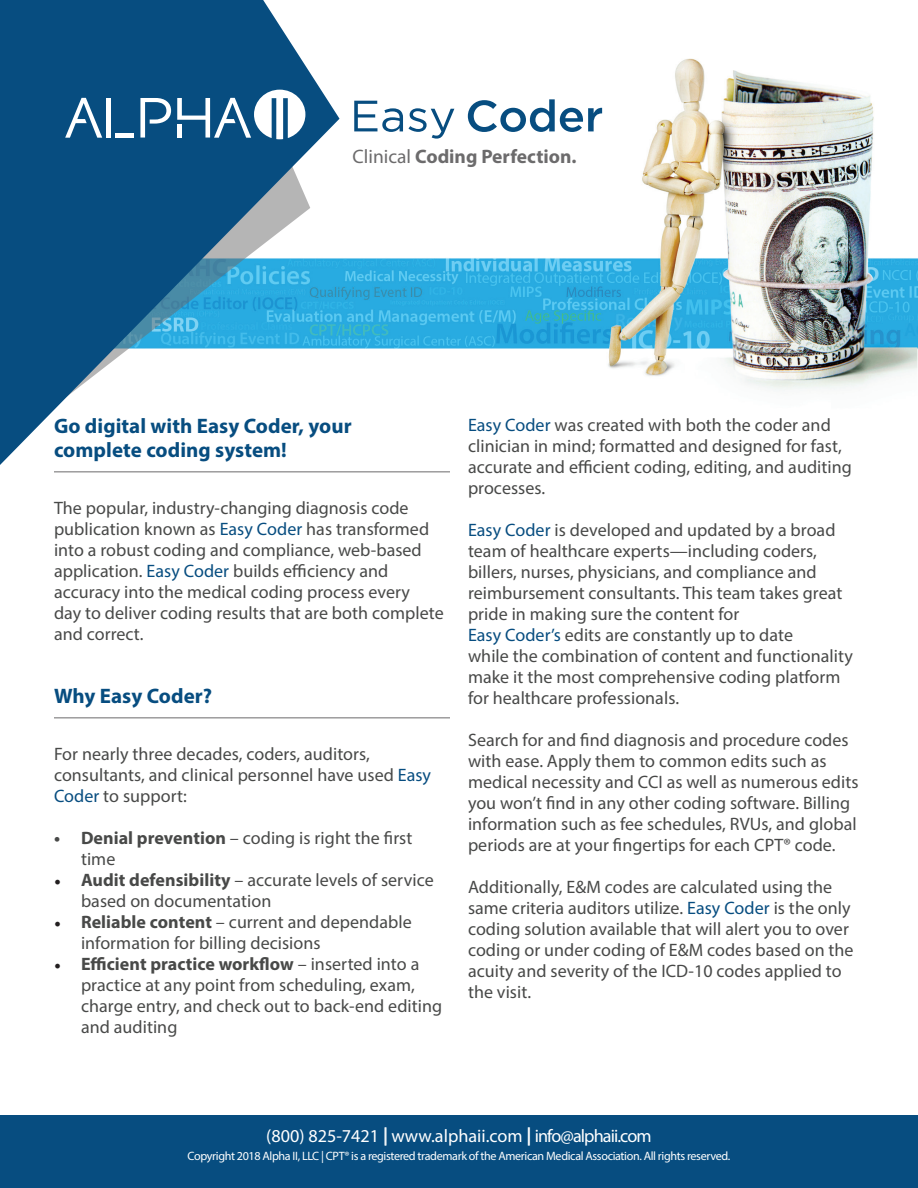
<style>
.page{position:relative;width:918px;height:1188px;background:#fff}
.page>*{position:absolute;margin:0;border:0;box-sizing:border-box;transform-origin:0 0}
.Header_-_Myriad_Pro{font:700 21px/24px "Myriad Pro";letter-spacing:.005em;color:#074d80}
.t1{font:700 19.5px "Myriad Pro";color:#6c6b6c}
.t2{font:18.15px "Myriad Pro";color:#fff}
.t3{font:18px/21px "Myriad Pro";letter-spacing:.005em;color:#484948}
.t4{font:18px "Myriad Pro";color:#fff}
.t5{font:12.15px "Myriad Pro";letter-spacing:-.03em;color:#fff}
.t6{font:12px "Myriad Pro";letter-spacing:-.05em;color:#fff}
.s1{font-weight:400}
.s2{color:#074d80}
.s3{font-weight:700}
.s4{font-family:"Minion Pro";color:#231f20}
</style>
<div class="page">
<img style="left:0;top:58px;width:918px;height:1058px">
<hr style="left:54px;top:472px;width:396px;height:1px;background:#6c6b6c">
<hr style="left:54px;top:718px;width:396px;height:1px;background:#6c6b6c">
<svg style="left:354px;top:101px;width:100px;height:38px"></svg>
<svg style="left:468px;top:99px;width:134px;height:33px"></svg>
<div style="left:0;top:1116px;width:918px;height:72px;background:#074d80"></div>
<svg style="left:0;top:0;width:340px;height:465px;fill:#074d80"></svg>
<svg style="left:27px;top:81px;width:105px;height:57px"></svg>
<hr style="left:107px;top:98px;width:4px;height:40px;background:#fff">
<div style="left:116px;top:133px;width:18px;height:5px;background:#fff"></div>
<svg style="left:138px;top:73px;width:167px;height:66px"></svg>
<p class="t1" style="left:353px;top:144px;width:226px"><span class="s1">Clinical</span> Coding Perfection.</p>
<p class="Header_-_Myriad_Pro" style="left:54px;top:413px;width:299px">Go digital with Easy Coder, your complete coding system!</p>
<p class="t3" style="left:54px;top:497px;width:377px">The popular, industry-changing diagnosis code publication known as <span class="s2">Easy Coder</span> has transformed into a robust coding and compliance, web-based application. <span class="s2">Easy Coder</span> builds efficiency and accuracy into the medical coding process every</p>
<p class="t3" style="left:54px;top:602px;width:391px">day to deliver coding results that are both complete and correct.</p>
<p class="Header_-_Myriad_Pro" style="left:54px;top:683px;width:160px">Why Easy Coder?</p>
<p class="t3" style="left:54px;top:743px;width:379px">For nearly three decades, coders, auditors, consultants, and clinical personnel have used <span class="s2">Easy<br>Coder</span> to support:</p>
<p class="t3" style="left:81px;top:827px;width:333px;text-indent:-27px"><span class="s3">• Denial prevention</span> – coding is right the first time</p>
<p class="t3" style="left:81px;top:869px;width:354px;text-indent:-27px"><span class="s4">•</span> <span class="s3">Audit defensibility</span> – accurate levels of service based on documentation</p>
<p class="t3" style="left:81px;top:911px;width:332px;text-indent:-27px"><span class="s4">•</span> <span class="s3">Reliable content</span> – current and dependable information for billing decisions</p>
<p class="t3" style="left:81px;top:953px;width:363px;text-indent:-27px"><span class="s4">•</span> <span class="s3">Efficient practice workflow</span> – inserted into a practice at any point from scheduling, exam, charge entry, and check out to back-end editing and auditing</p>
<p class="t3" style="left:468px;top:414px;width:385px"><span class="s2">Easy Coder</span> was created with both the coder and clinician in mind; formatted and designed for fast, accurate and efficient coding, editing, and auditing</p>
<p class="t3" style="left:468px;top:477px;width:79px">processes.</p>
<p class="t3" style="left:468px;top:519px;width:376px"><span class="s2">Easy Coder</span> is developed and updated by a broad team of healthcare experts—including coders, billers, nurses, physicians, and compliance and reimbursement consultants. This team takes great pride in making sure the content for</p>
<p class="t3" style="left:468px;top:624px;width:327px"><span class="s2">Easy Coder’s</span> edits are constantly up to date</p>
<p class="t3" style="left:468px;top:645px;width:386px">while the combination of content and functionality make it the most comprehensive coding platform for healthcare professionals.</p>
<p class="t3" style="left:468px;top:729px;width:392px">Search for and find diagnosis and procedure codes with ease. Apply them to common edits such as medical necessity and CCI as well as numerous edits you won’t find in any other coding software. Billing information such as fee schedules, RVUs, and global periods are at your fingertips for each CPT® code.</p>
<p class="t3" style="left:468px;top:876px;width:387px">Additionally, E&amp;M codes are calculated using the same criteria auditors utilize. <span class="s2">Easy Coder</span> is the only coding solution available that will alert you to over coding or under coding of E&amp;M codes based on the acuity and severity of the ICD-10 codes applied to the visit.</p>
<p class="t4" style="left:262px;top:1116px;width:383px">(800) 825-7421 | www.alphaii.com | info@alphaii.com</p>
<p class="t6" style="left:390px;top:1137px;width:127px">Copyright 2018, Alpha II, LLC</p>
<p class="t2" style="left:266px;top:1125px;width:387px">(800) 825-7421 | www.alphaii.com | info@alphaii.com</p>
<p class="t5" style="left:188px;top:1149px;width:544px">Copyright 2018 Alpha II, LLC | CPT® is a registered trademark of the American Medical Association. All rights reserved.</p>
</div>
